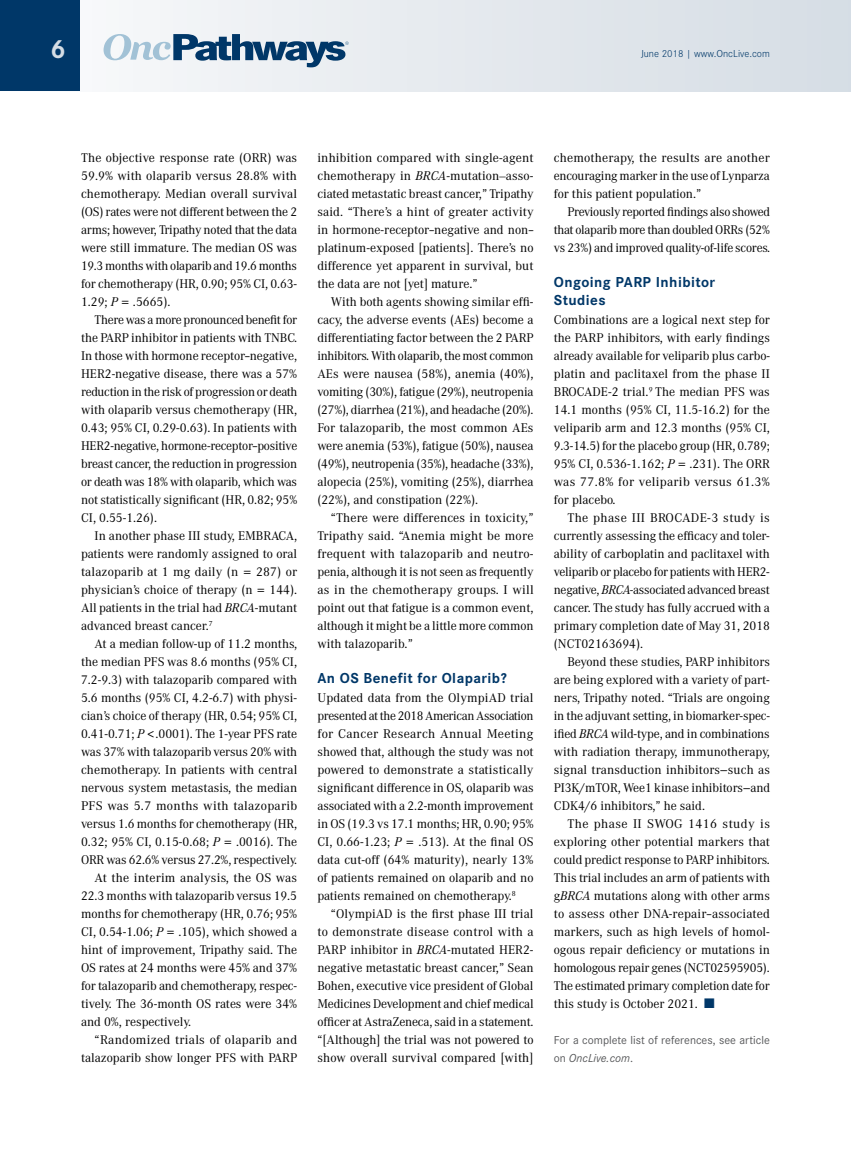
<style>
.page{position:relative;width:851px;height:1161px;background:#fff}
.page>*{position:absolute;margin:0;border:0;box-sizing:border-box;transform-origin:0 0}
.t1{font:700 27px "Corporate S";color:#d5dde5}
.t2{font:700 15px/17.2px "Corporate S";letter-spacing:.03em;color:#003768}
.t3{font:12.3px/18px "Corporate A";color:#000;text-align:justify}
.t4{font:12.3px "Corporate A";letter-spacing:.02em;color:#000}
.t5{font:12px/18px "Corporate S";color:#58595b}
.t6{font:300 10.5px "Corporate S";color:#003768}
.s1{font-style:italic}
.s2{font-family:"Times New Roman"}
.s3{color:#003768}
</style>
<div class="page">
<div style="left:0;top:0;width:850px;height:91px;background:linear-gradient(to right,#fafafb,#d5dde4)"></div>
<div style="left:0;top:0;width:80px;height:91px;background:#003768"></div>
<svg style="left:104px;top:34px;width:244px;height:33px"></svg>
<h1 class="t1" style="left:50px;top:33px;width:17px">6</h1>
<p class="t6" style="left:641px;top:47px;width:130px">June 2018 | www.OncLive.com</p>
<p class="t3" style="left:81px;top:149px;width:218px">The objective response rate (ORR) was 59.9% with olaparib versus 28.8% with chemotherapy. Median overall survival (OS) rates were not different between the 2 arms; however, Tripathy noted that the data were still immature. The median OS was 19.3 months with olaparib and 19.6 months for chemotherapy (HR, 0.90; 95% CI, 0.63- 1.29; <span class="s1">P</span> = .5665).</p>
<p class="t3" style="left:81px;top:311px;width:218px;text-indent:14px">There was a more pronounced benefit for the PARP inhibitor in patients with TNBC.<br>In those with hormone receptor–negative, HER2-negative disease, there was a 57% reduction in the risk of progression or death with olaparib versus chemotherapy (HR, 0.43; 95% CI, 0.29-0.63). In patients with HER2-negative, hormone-receptor–positive breast cancer, the reduction in progression or death was 18% with olaparib, which was not statistically significant (HR, 0.82; 95% CI, 0.55-1.26).</p>
<p class="t3" style="left:81px;top:527px;width:218px;text-indent:14px">In another phase III study, EMBRACA, patients were randomly assigned to oral talazoparib at 1 mg daily (n = 287) or physician’s choice of therapy (n = 144).<br>All patients in the trial had <span class="s1">BRCA</span>-mutant advanced breast cancer.<sup>7</sup></p>
<p class="t3" style="left:94px;top:635px;width:204px">At a median follow-up of 11.2 months,</p>
<p class="t3" style="left:81px;top:653px;width:218px">the median PFS was 8.6 months (95% CI,</p>
<p class="t3" style="left:81px;top:671px;width:218px">7.2-9.3) with talazoparib compared with</p>
<p class="t3" style="left:81px;top:689px;width:217px">5.6 months (95% CI, 4.2-6.7) with physi-</p>
<p class="t3" style="left:81px;top:707px;width:218px">cian’s choice of therapy (HR, 0.54; 95% CI,</p>
<p class="t3" style="left:81px;top:725px;width:218px">0.41-0.71; <span class="s1">P</span> &lt;.0001). The 1-year PFS rate</p>
<p class="t3" style="left:81px;top:743px;width:218px">was 37% with talazoparib versus 20% with</p>
<p class="t3" style="left:81px;top:761px;width:218px">chemotherapy. In patients with central</p>
<p class="t3" style="left:81px;top:779px;width:218px">nervous system metastasis, the median</p>
<p class="t4" style="left:81px;top:799px;width:218px">PFS was 5.7 months with talazoparib</p>
<p class="t3" style="left:81px;top:815px;width:218px">versus 1.6 months for chemotherapy (HR,</p>
<p class="t3" style="left:81px;top:833px;width:217px">0.32; 95% CI, 0.15-0.68; <span class="s1">P</span> = .0016). The</p>
<p class="t3" style="left:81px;top:851px;width:218px">ORR was 62.6% versus 27.2%, respectively.</p>
<p class="t3" style="left:94px;top:869px;width:204px">At the interim analysis, the OS was</p>
<p class="t3" style="left:81px;top:887px;width:217px">22.3 months with talazoparib versus 19.5</p>
<p class="t3" style="left:81px;top:905px;width:218px">months for chemotherapy (HR, 0.76; 95%</p>
<p class="t3" style="left:81px;top:923px;width:218px">CI, 0.54-1.06; <span class="s1">P</span> = .105), which showed a</p>
<p class="t3" style="left:81px;top:941px;width:218px">hint of improvement, Tripathy said. The</p>
<p class="t3" style="left:81px;top:959px;width:218px">OS rates at 24 months were 45% and 37%</p>
<p class="t3" style="left:81px;top:977px;width:218px">for talazoparib and chemotherapy, respec-</p>
<p class="t3" style="left:81px;top:995px;width:218px">tively. The 36-month OS rates were 34%</p>
<p class="t3" style="left:81px;top:1013px;width:112px">and 0%, respectively.</p>
<p class="t4" style="left:94px;top:1033px;width:204px">“Randomized trials of olaparib and</p>
<p class="t3" style="left:81px;top:1049px;width:217px">talazoparib show longer PFS with PARP</p>
<p class="t3" style="left:317px;top:149px;width:218px">inhibition compared with single-agent chemotherapy in <span class="s1">BRCA</span>-mutation<span class="s2">‒</span>asso&shy;ciated metastatic breast cancer,” Tripathy said. “There’s a hint of greater activity in hormone-receptor–negative and non– platinum-exposed [patients]. There’s no difference yet apparent in survival, but the data are not [yet] mature.”</p>
<p class="t3" style="left:317px;top:293px;width:218px;text-indent:14px">With both agents showing similar effi&shy;cacy, the adverse events (AEs) become a differentiating factor between the 2 PARP inhibitors. With olaparib, the most common AEs were nausea (58%), anemia (40%), vomiting (30%), fatigue (29%), neutropenia (27%), diarrhea (21%), and headache (20%).<br>For talazoparib, the most common AEs were anemia (53%), fatigue (50%), nausea (49%), neutropenia (35%), headache (33%), alopecia (25%), vomiting (25%), diarrhea (22%), and constipation (22%).</p>
<p class="t3" style="left:317px;top:509px;width:218px;text-indent:14px">“There were differences in toxicity,” Tripathy said. “Anemia might be more frequent with talazoparib and neutro&shy;penia, although it is not seen as frequently as in the chemotherapy groups. I will point out that fatigue is a common event, although it might be a little more common with talazoparib.”</p>
<p class="t2" style="left:317px;top:670px;width:191px">An OS Benefit for Olaparib?</p>
<p class="t3" style="left:317px;top:689px;width:218px">Updated data from the OlympiAD trial presented at the 2018 American Association for Cancer Research Annual Meeting showed that, although the study was not powered to demonstrate a statistically significant difference in OS, olaparib was associated with a 2.2-month improvement in OS (19.3 vs 17.1 months; HR, 0.90; 95% CI, 0.66-1.23; <span class="s1">P</span> = .513). At the final OS data cut-off (64% maturity), nearly 13% of patients remained on olaparib and no patients remained on chemotherapy.<sup>8</sup></p>
<p class="t3" style="left:317px;top:905px;width:218px;text-indent:14px">“OlympiAD is the first phase III trial to demonstrate disease control with a PARP inhibitor in <span class="s1">BRCA</span>-mutated HER2- negative metastatic breast cancer,” Sean Bohen, executive vice president of Global Medicines Development and chief medical officer at AstraZeneca, said in a statement. “[Although] the trial was not powered to show overall survival compared [with]</p>
<p class="t3" style="left:554px;top:149px;width:217px">chemotherapy, the results are another encouraging marker in the use of Lynparza for this patient population.”</p>
<p class="t3" style="left:554px;top:203px;width:218px;text-indent:14px">Previously reported findings also showed that olaparib more than doubled ORRs (52% vs 23%) and improved quality-of-life scores.</p>
<p class="t2" style="left:554px;top:274px;width:163px">Ongoing PARP Inhibitor<br>Studies</p>
<p class="t3" style="left:554px;top:311px;width:218px">Combinations are a logical next step for the PARP inhibitors, with early findings already available for veliparib plus carbo&shy;platin and paclitaxel from the phase II BROCADE-2 trial.<sup>9</sup> The median PFS was 14.1 months (95% CI, 11.5-16.2) for the veliparib arm and 12.3 months (95% CI, 9.3-14.5) for the placebo group (HR, 0.789; 95% CI, 0.536-1.162; <span class="s1">P</span> = .231). The ORR was 77.8% for veliparib versus 61.3% for placebo.</p>
<p class="t3" style="left:554px;top:509px;width:218px;text-indent:14px">The phase III BROCADE-3 study is currently assessing the efficacy and toler&shy;ability of carboplatin and paclitaxel with veliparib or placebo for patients with HER2- negative, <span class="s1">BRCA-</span>associated advanced breast cancer. The study has fully accrued with a primary completion date of May 31, 2018 (NCT02163694).</p>
<p class="t3" style="left:554px;top:653px;width:218px;text-indent:14px">Beyond these studies, PARP inhibitors are being explored with a variety of part&shy;ners, Tripathy noted. “Trials are ongoing in the adjuvant setting, in biomarker-spec&shy;ified <span class="s1">BRCA</span> wild-type, and in combinations with radiation therapy, immunotherapy, signal transduction inhibitors—such as PI3K/mTOR, Wee1 kinase inhibitors—and CDK4/6 inhibitors,” he said.</p>
<p class="t3" style="left:554px;top:815px;width:218px;text-indent:14px">The phase II SWOG 1416 study is exploring other potential markers that could predict response to PARP inhibitors.<br>This trial includes an arm of patients with g<span class="s1">BRCA</span> mutations along with other arms to assess other DNA-repair–associated markers, such as high levels of homol&shy;ogous repair deficiency or mutations in homologous repair genes (NCT02595905).<br>The estimated primary completion date for this study is October 2021. <span class="s3">■</span></p>
<p class="t5" style="left:554px;top:1031px;width:218px">For a complete list of references, see article on <span class="s1">OncLive.com</span>.</p>
</div>
